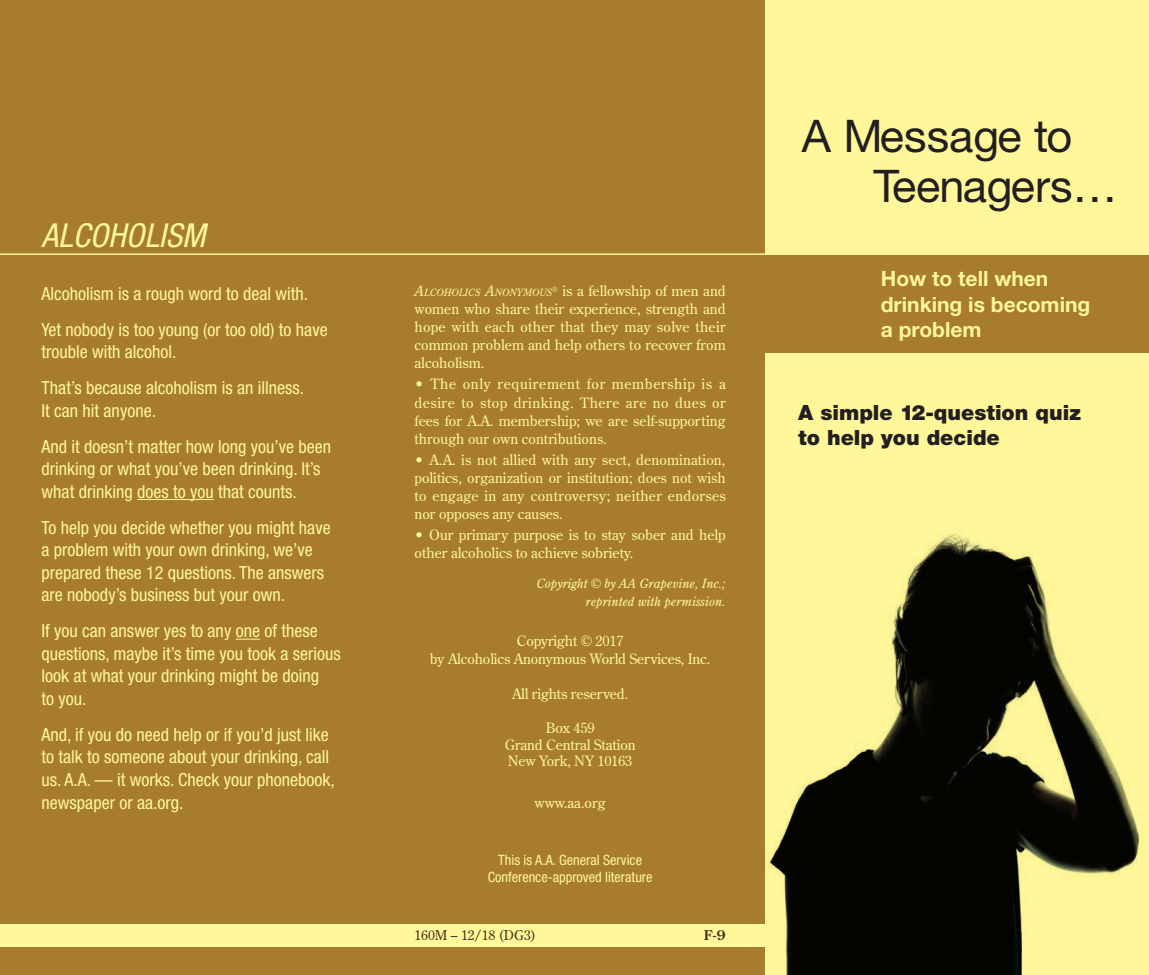
<style>
.page{position:relative;width:1149px;height:975px;background:#fff}
.page>*{position:absolute;margin:0;border:0;box-sizing:border-box;transform-origin:0 0}
.t1{font:45px/49.5px "Helvetica Neue LT Std";color:#231f20}
.t2{font:italic condensed 33px "Helvetica Neue LT Std";color:#fff79a}
.t3{font:700 21px/25.2px "Helvetica Neue LT Std";color:#fff79a}
.t4{font:900 21px/25.2px "Helvetica Neue LT Std";color:#231f20}
.t5{font:condensed 18px/22.5px "Helvetica Neue LT Std";color:#fff79a}
.indented_bodycopy{font:14.25px/18px "Century Old Style";color:#fff79a;text-align:justify}
.indented_bodycopy-2{font:condensed 14.25px/16.5px "Helvetica Neue LT Std";color:#fff79a;text-align:center}
.bodycopy{font:13.5px "Century Old Style";color:#4f2f18}
.bodycopy-2{font:700 13.5px "Century Old Style";color:#4f2f18}
.indented_bodycopy-3{font:italic 12.75px "Century Old Style";color:#fff79a}
.indented_bodycopy-4{font:italic 10.05px "Century Old Style";color:#fff79a}
.s1{font-size:14.25px}
</style>
<div class="page">
<div style="left:0;top:0;width:1148px;height:974px;background:#fff79a"></div>
<div style="left:756px;top:255px;width:392px;height:97px;background:#a77c2c"></div>
<div style="left:0;top:0;width:764px;height:974px;background:#a77c2c"></div>
<img style="left:762px;top:523px;width:378px;height:451px">
<hr style="left:137px;top:499px;width:77px;height:1px;background:#fff79a">
<svg style="left:236px;top:638px;width:24px;height:1px"></svg>
<div style="left:0;top:924px;width:769px;height:22px;background:#fff79a"></div>
<hr style="left:0;top:253px;width:769px;height:2px;background:#fff79a">
<p class="t2" style="left:42px;top:216px;width:165px">ALCOHOLISM</p>
<p class="t5" style="left:42px;top:282px;width:268px">Alcoholism is a rough word to deal with.</p>
<p class="t5" style="left:42px;top:318px;width:288px">Yet nobody is too young (or too old) to have trouble with alcohol.</p>
<p class="t5" style="left:42px;top:376px;width:264px">That’s because alcoholism is an illness.<br>It can hit anyone.</p>
<p class="t5" style="left:42px;top:435px;width:291px">And it doesn’t matter how long you’ve been drinking or what you’ve been drinking. It’s what drinking does to you that counts.</p>
<p class="t5" style="left:42px;top:516px;width:290px">To help you decide whether you might have a problem with your own drinking, we’ve prepared these 12 questions. The answers are nobody’s business but your own.</p>
<p class="t5" style="left:42px;top:619px;width:301px">If you can answer yes to any one of these questions, maybe it’s time you took a serious look at what your drinking might be doing<br>to you.</p>
<p class="t5" style="left:42px;top:723px;width:295px">And, if you do need help or if you’d just like to talk to someone about your drinking, call us. A.A. — it works. Check your phonebook, newspaper or aa.org.</p>
<p class="indented_bodycopy" style="left:414px;top:282px;width:313px;text-indent:138px"><sup>®</sup> is a fellowship of men and women who share their experience, strength and hope with each other that they may solve their common problem and help others to recover from alcoholism.</p>
<p class="indented_bodycopy" style="left:414px;top:375px;width:313px">• The only requirement for membership is a desire to stop drinking. There are no dues or fees for A.A. membership; we are self-supporting through our own contributions.</p>
<p class="indented_bodycopy" style="left:414px;top:450px;width:313px">• A.A. is not allied with any sect, denomination, politics, organization or institution; does not wish to engage in any controversy; neither endorses nor opposes any causes.</p>
<p class="indented_bodycopy" style="left:414px;top:525px;width:313px">• Our primary purpose is to stay sober and help other alcoholics to achieve sobriety.</p>
<p class="indented_bodycopy-3" style="left:536px;top:575px;width:191px">Copyright © by AA Grapevine, Inc.;</p>
<p class="indented_bodycopy-3" style="left:585px;top:593px;width:142px">reprinted with permission.</p>
<p class="indented_bodycopy" style="left:430px;top:631px;width:282px;text-align:center">Copyright © 2017<br>by Alcoholics Anonymous World Services, Inc.</p>
<p class="indented_bodycopy" style="left:512px;top:684px;width:118px">All rights reserved.</p>
<p class="indented_bodycopy" style="left:504px;top:719px;width:132px;line-height:16.5px;text-align:center">Box 459<br>Grand Central Station<br>New York, NY 10163</p>
<p class="indented_bodycopy" style="left:534px;top:793px;width:73px">www.aa.org</p>
<p class="indented_bodycopy-4" style="left:414px;top:286px;width:139px"><span class="s1">A</span>LCOHOLICS <span class="s1">A</span>NONYMOUS</p>
<p class="indented_bodycopy-2" style="left:488px;top:851px;width:166px">This is A.A. General Service<br>Conference-approved literature</p>
<p class="bodycopy" style="left:414px;top:926px;width:123px">160M – 12/18 (DG3)</p>
<p class="bodycopy-2" style="left:704px;top:926px;width:23px">F-9</p>
<p class="t1" style="left:873px;top:111px;width:246px;text-indent:-72px">A Message to<br>Teenagers…</p>
<p class="t3" style="left:880px;top:266px;width:211px">How to tell when drinking is becoming a problem</p>
<p class="t4" style="left:798px;top:399px;width:284px">A simple 12-question quiz to help you decide</p>
</div>
